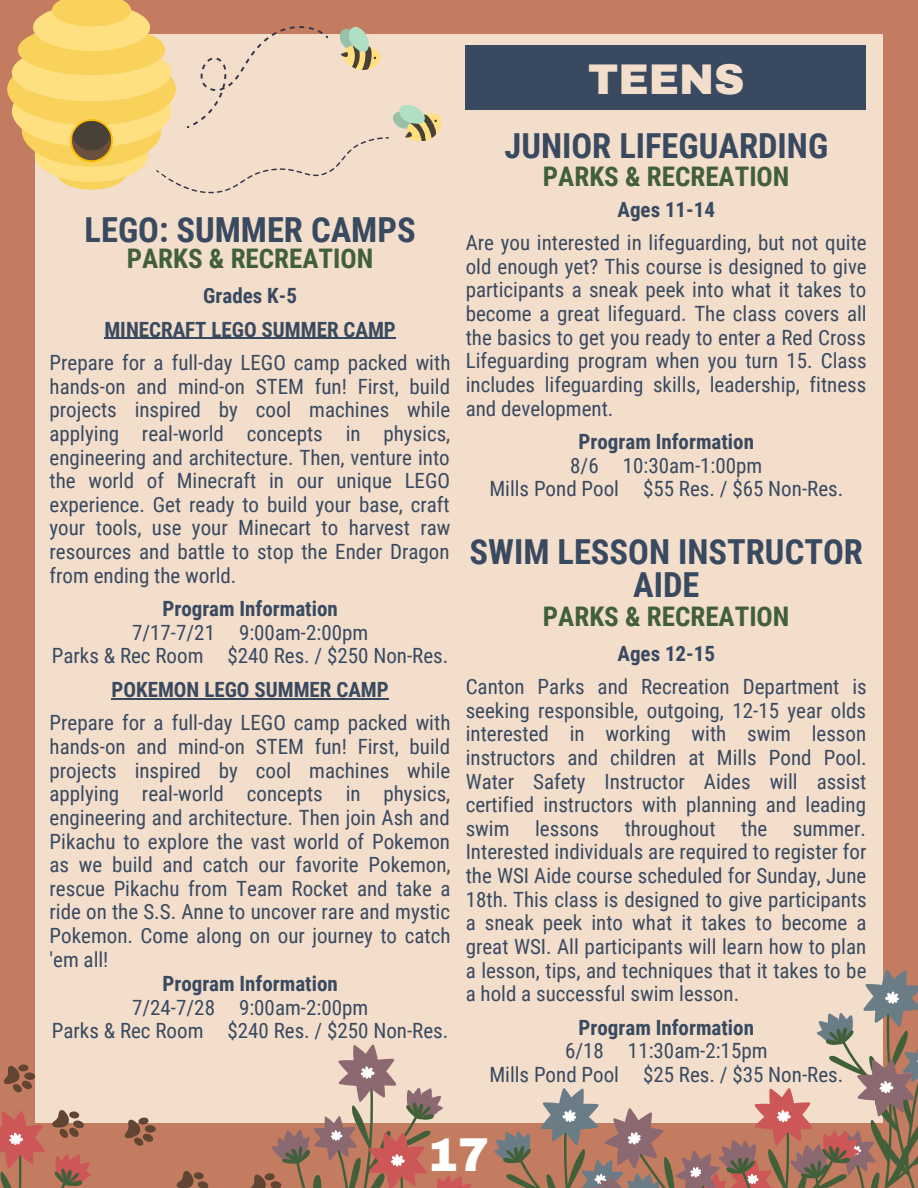
<style>
.page{position:relative;width:918px;height:1188px;background:#c47c61}
.page>*{position:absolute;margin:0;border:0;box-sizing:border-box;transform-origin:0 0}
.t1{font:900 46.5px "Archivo";color:#fff}
.t2{font:900 42px "Archivo";color:#f3ddcb}
.t3{font:700 34.5px/32.7px "Roboto Condensed";color:#394a60;text-align:center}
.t4{font:700 27px "Roboto Condensed";color:#416039}
.t5{font:21px/23.7px "Roboto Condensed";color:#394a60;text-align:justify}
.t6{font:700 21px "Roboto Condensed";color:#394a60}
</style>
<div class="page">
<div style="left:35px;top:34px;width:848px;height:1089px;background:#f3ddcb"></div>
<div style="left:466px;top:46px;width:400px;height:64px;background:#394a60"></div>
<hr style="left:104px;top:338px;width:292px;height:1px;background:#394a60">
<hr style="left:112px;top:698px;width:277px;height:1px;background:#394a60">
<div style="left:57px;top:156px;width:70px;height:34px;background:#f8d25a;border-radius:50%"></div>
<div style="left:35px;top:129px;width:113px;height:53px;background:#ffe080;border-radius:50%"></div>
<div style="left:22px;top:94px;width:139px;height:73px;background:#f8d25a;border-radius:50%"></div>
<div style="left:12px;top:75px;width:159px;height:72px;background:#ffe080;border-radius:50%"></div>
<div style="left:7px;top:53px;width:169px;height:72px;background:#f8d25a;border-radius:50%"></div>
<div style="left:12px;top:44px;width:159px;height:57px;background:#ffe080;border-radius:50%"></div>
<div style="left:18px;top:24px;width:147px;height:51px;background:#f8d25a;border-radius:50%"></div>
<div style="left:33px;top:4px;width:117px;height:47px;background:#ffe080;border-radius:50%"></div>
<svg style="left:52px;top:0;width:79px;height:27px"></svg>
<svg style="left:70px;top:119px;width:43px;height:43px"></svg>
<div style="left:72px;top:121px;width:39px;height:39px;background:#6b503d;border-radius:50%"></div>
<div style="left:73px;top:121px;width:37px;height:30px;background:#494038;border-radius:50%"></div>
<svg style="left:161px;top:46px;width:203px;height:148px"></svg>
<svg style="left:186px;top:26px;width:256px;height:117px"></svg>
<svg style="left:176px;top:1171px;width:33px;height:17px"></svg>
<svg style="left:4px;top:1064px;width:32px;height:29px"></svg>
<svg style="left:124px;top:1117px;width:32px;height:29px"></svg>
<svg style="left:251px;top:1044px;width:220px;height:144px"></svg>
<svg style="left:494px;top:970px;width:424px;height:218px"></svg>
<svg style="left:0;top:1110px;width:91px;height:78px"></svg>
<h3 class="t3" style="left:85px;top:214px;width:333px">LEGO: SUMMER CAMPS</h3>
<p class="t4" style="left:127px;top:243px;width:248px">PARKS &amp; RECREATION</p>
<p class="t6" style="left:203px;top:284px;width:95px">Grades K-5</p>
<p class="t6" style="left:104px;top:317px;width:293px">MINECRAFT LEGO SUMMER CAMP</p>
<p class="t5" style="left:50px;top:351px;width:402px">Prepare for a full-day LEGO camp packed with hands-on and mind-on STEM fun! First, build projects inspired by cool machines while applying real-world concepts in physics, engineering and architecture. Then, venture into the world of Minecraft in our unique LEGO experience. Get ready to build your base, craft your tools, use your Minecart to harvest raw resources and battle to stop the Ender Dragon from ending the world.</p>
<p class="t6" style="left:162px;top:597px;width:177px">Program Information</p>
<p class="t5" style="left:52px;top:621px;width:398px;text-align:center">7/17-7/21 9:00am-2:00pm<br>Parks &amp; Rec Room $240 Res. / $250 Non-Res.</p>
<p class="t6" style="left:112px;top:677px;width:279px">POKEMON LEGO SUMMER CAMP</p>
<p class="t5" style="left:50px;top:711px;width:403px">Prepare for a full-day LEGO camp packed with hands-on and mind-on STEM fun! First, build projects inspired by cool machines while applying real-world concepts in physics, engineering and architecture. Then join Ash and Pikachu to explore the vast world of Pokemon as we build and catch our favorite Pokemon, rescue Pikachu from Team Rocket and take a ride on the S.S. Anne to uncover rare and mystic Pokemon. Come along on our journey to catch 'em all!</p>
<p class="t6" style="left:162px;top:972px;width:177px">Program Information</p>
<p class="t5" style="left:52px;top:996px;width:398px;text-align:center">7/24-7/28 9:00am-2:00pm<br>Parks &amp; Rec Room $240 Res. / $250 Non-Res.</p>
<h2 class="t2" style="left:588px;top:57px;width:158px">TEENS</h2>
<h3 class="t3" style="left:504px;top:130px;width:325px">JUNIOR LIFEGUARDING</h3>
<p class="t4" style="left:543px;top:161px;width:248px">PARKS &amp; RECREATION</p>
<p class="t6" style="left:618px;top:197px;width:99px">Ages 11-14</p>
<p class="t5" style="left:466px;top:231px;width:403px">Are you interested in lifeguarding, but not quite old enough yet? This course is designed to give participants a sneak peek into what it takes to become a great lifeguard. The class covers all the basics to get you ready to enter a Red Cross Lifeguarding program when you turn 15. Class includes lifeguarding skills, leadership, fitness and development.</p>
<p class="t6" style="left:579px;top:430px;width:177px">Program Information</p>
<p class="t5" style="left:489px;top:454px;width:355px;text-align:center">8/6 10:30am-1:00pm<br>Mills Pond Pool $55 Res. / $65 Non-Res.</p>
<h3 class="t3" style="left:470px;top:536px;width:395px">SWIM LESSON INSTRUCTOR<br>AIDE</h3>
<p class="t4" style="left:543px;top:601px;width:248px">PARKS &amp; RECREATION</p>
<p class="t6" style="left:618px;top:641px;width:99px">Ages 12-15</p>
<p class="t5" style="left:466px;top:675px;width:403px">Canton Parks and Recreation Department is seeking responsible, outgoing, 12-15 year olds interested in working with swim lesson instructors and children at Mills Pond Pool.<br>Water Safety Instructor Aides will assist certified instructors with planning and leading swim lessons throughout the summer.<br>Interested individuals are required to register for the WSI Aide course scheduled for Sunday, June 18th. This class is designed to give participants a sneak peek into what it takes to become a great WSI. All participants will learn how to plan a lesson, tips, and techniques that it takes to be a hold a successful swim lesson.</p>
<p class="t6" style="left:579px;top:1015px;width:177px">Program Information</p>
<p class="t5" style="left:489px;top:1039px;width:355px;text-align:center">6/18 11:30am-2:15pm<br>Mills Pond Pool $25 Res. / $35 Non-Res.</p>
<h1 class="t1" style="left:427px;top:1130px;width:64px">17</h1>
</div>
